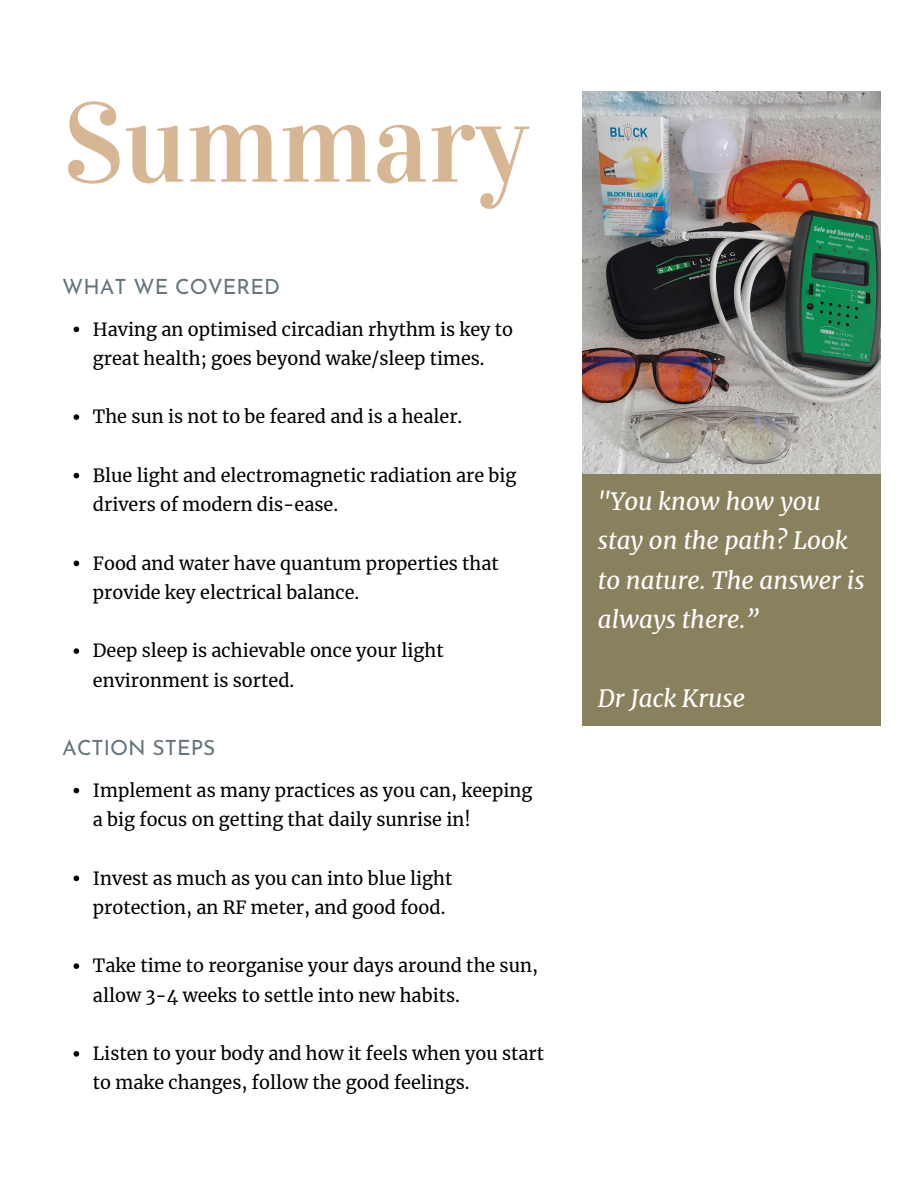
<style>
.page{position:relative;width:918px;height:1188px;background:#fff}
.page>*{position:absolute;margin:0;border:0;box-sizing:border-box;transform-origin:0 0}
.t1{font:112.5px "Vidaloka";color:#d7b693}
.t2{font:italic 24px/39.3px "Merriweather";color:#fff}
.t3{font:21px "Josefin Sans";color:#65757d}
.t4{font:18px/29.2px "Merriweather";color:#000}
</style>
<div class="page">
<div style="left:583px;top:473px;width:298px;height:253px;background:#89805d"></div>
<img style="left:583px;top:92px;width:298px;height:381px">
<svg style="left:74px;top:327px;width:5px;height:5px"></svg>
<svg style="left:74px;top:414px;width:5px;height:6px"></svg>
<svg style="left:74px;top:473px;width:5px;height:5px"></svg>
<svg style="left:74px;top:561px;width:5px;height:5px"></svg>
<svg style="left:74px;top:648px;width:5px;height:6px"></svg>
<svg style="left:74px;top:788px;width:5px;height:5px"></svg>
<svg style="left:74px;top:876px;width:5px;height:5px"></svg>
<svg style="left:74px;top:963px;width:5px;height:6px"></svg>
<svg style="left:74px;top:1051px;width:5px;height:6px"></svg>
<h1 class="t1" style="left:62px;top:76px;width:468px">Summary</h1>
<p class="t3" style="left:62px;top:278px;width:219px">WHAT WE COVERED</p>
<p class="t4" style="left:93px;top:315px;width:422px">Having an optimised circadian rhythm is key to great health; goes beyond wake/sleep times.</p>
<p class="t4" style="left:93px;top:402px;width:371px">The sun is not to be feared and is a healer.</p>
<p class="t4" style="left:93px;top:461px;width:425px">Blue light and electromagnetic radiation are big drivers of modern dis-ease.</p>
<h3 class="t4" style="left:93px;top:549px;width:407px">Food and water have quantum properties that provide key electrical balance.</h3>
<p class="t4" style="left:93px;top:636px;width:352px">Deep sleep is achievable once your light environment is sorted.</p>
<p class="t3" style="left:62px;top:739px;width:155px">ACTION STEPS</p>
<p class="t4" style="left:93px;top:776px;width:441px">Implement as many practices as you can, keeping a big focus on getting that daily sunrise in!</p>
<p class="t4" style="left:93px;top:864px;width:361px">Invest as much as you can into blue light protection, an RF meter, and good food.</p>
<p class="t4" style="left:93px;top:951px;width:447px">Take time to reorganise your days around the sun, allow 3-4 weeks to settle into new habits.</p>
<h2 class="t4" style="left:93px;top:1039px;width:453px">Listen to your body and how it feels when you start to make changes, follow the good feelings.</h2>
<h3 class="t2" style="left:598px;top:482px;width:268px">"You know how you stay on the path? Look to nature. The answer is always there.”</h3>
<p class="t2" style="left:598px;top:679px;width:149px">Dr Jack Kruse</p>
</div>
